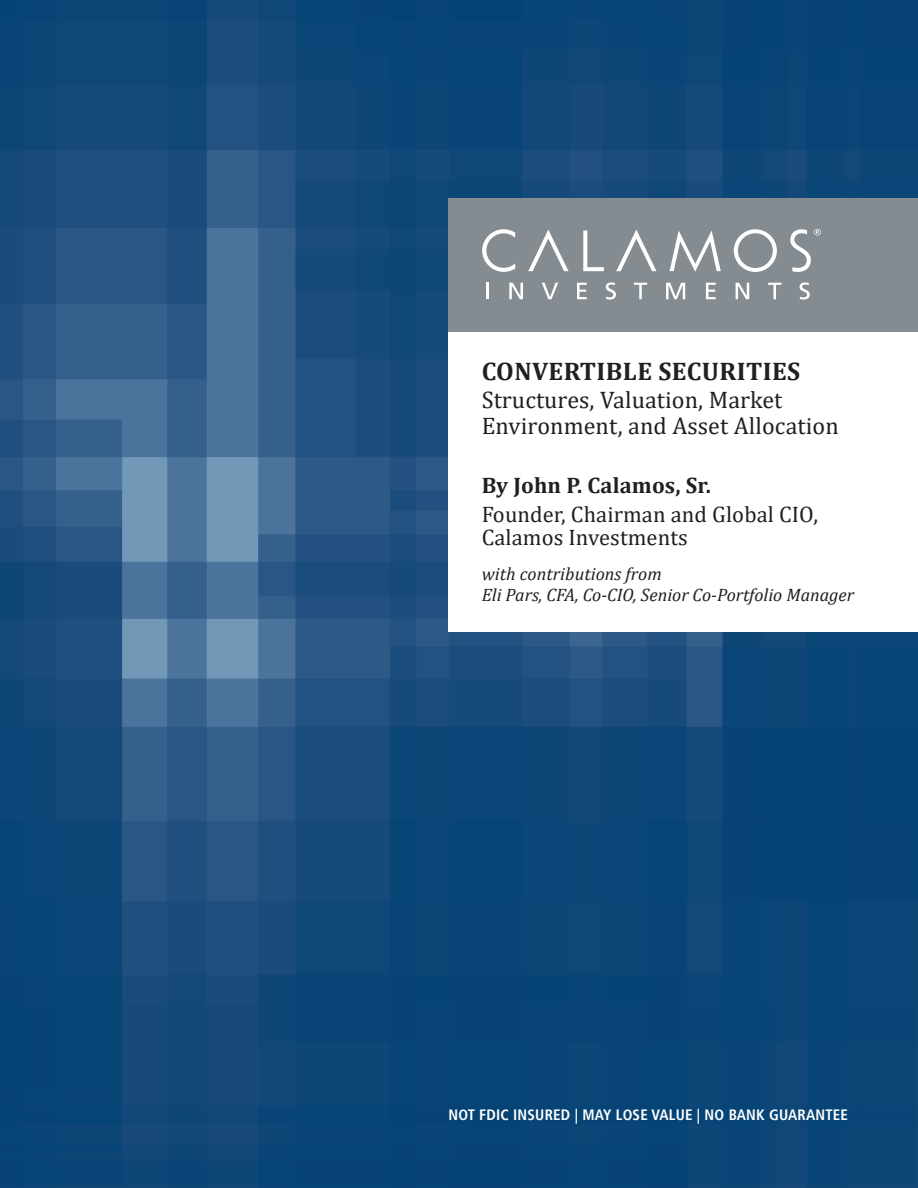
<style>
.page{position:relative;width:918px;height:1188px;background:#fff}
.page>*{position:absolute;margin:0;border:0;box-sizing:border-box;transform-origin:0 0}
.t1{font:700 25.5px "Cambria";letter-spacing:.015em;color:#231f20}
.t2{font:24px/25.5px "Cambria";letter-spacing:.005em;color:#231f20}
.t3{font:22.5px/22.5px "Cambria";letter-spacing:.005em;color:#231f20}
.t4{font:700 22.5px "Cambria";letter-spacing:.005em;color:#231f20}
.t5{font:italic 18px/21.6px "Cambria";color:#231f20}
.t6{font:700 condensed 15px "Frutiger LT";letter-spacing:.015em;color:#fff}
</style>
<div class="page">
<img style="left:0;top:0;width:918px;height:1188px">
<div style="left:449px;top:332px;width:469px;height:300px;background:#fff"></div>
<div style="left:449px;top:198px;width:469px;height:134px;background:#858c91"></div>
<svg style="left:583px;top:231px;width:21px;height:40px"></svg>
<svg style="left:670px;top:230px;width:51px;height:42px"></svg>
<svg style="left:734px;top:229px;width:43px;height:43px"></svg>
<svg style="left:528px;top:230px;width:41px;height:41px"></svg>
<svg style="left:616px;top:230px;width:41px;height:41px"></svg>
<svg style="left:482px;top:229px;width:33px;height:43px"></svg>
<svg style="left:790px;top:229px;width:31px;height:43px"></svg>
<hr style="left:486px;top:283px;width:3px;height:16px;background:#fff">
<svg style="left:509px;top:283px;width:14px;height:16px"></svg>
<svg style="left:542px;top:283px;width:16px;height:16px"></svg>
<svg style="left:577px;top:283px;width:10px;height:16px"></svg>
<svg style="left:606px;top:282px;width:10px;height:18px"></svg>
<svg style="left:634px;top:283px;width:13px;height:16px"></svg>
<svg style="left:666px;top:283px;width:19px;height:16px"></svg>
<svg style="left:706px;top:283px;width:10px;height:16px"></svg>
<svg style="left:736px;top:283px;width:13px;height:16px"></svg>
<svg style="left:768px;top:283px;width:13px;height:16px"></svg>
<svg style="left:800px;top:282px;width:10px;height:18px"></svg>
<h1 class="t1" style="left:482px;top:353px;width:320px">CONVERTIBLE SECURITIES</h1>
<h2 class="t2" style="left:482px;top:387px;width:359px">Structures, Valuation, Market<br>Environment, and Asset Allocation</h2>
<p class="t4" style="left:482px;top:469px;width:231px">By John P. Calamos, Sr.</p>
<p class="t3" style="left:482px;top:503px;width:338px">Founder, Chairman and Global CIO,<br>Calamos Investments</p>
<p class="t5" style="left:482px;top:562px;width:374px">with contributions from<br>Eli Pars, CFA, Co-CIO, Senior Co-Portfolio Manager</p>
<p class="t6" style="left:449px;top:1105px;width:401px">NOT FDIC INSURED | MAY LOSE VALUE | NO BANK GUARANTEE</p>
</div>
